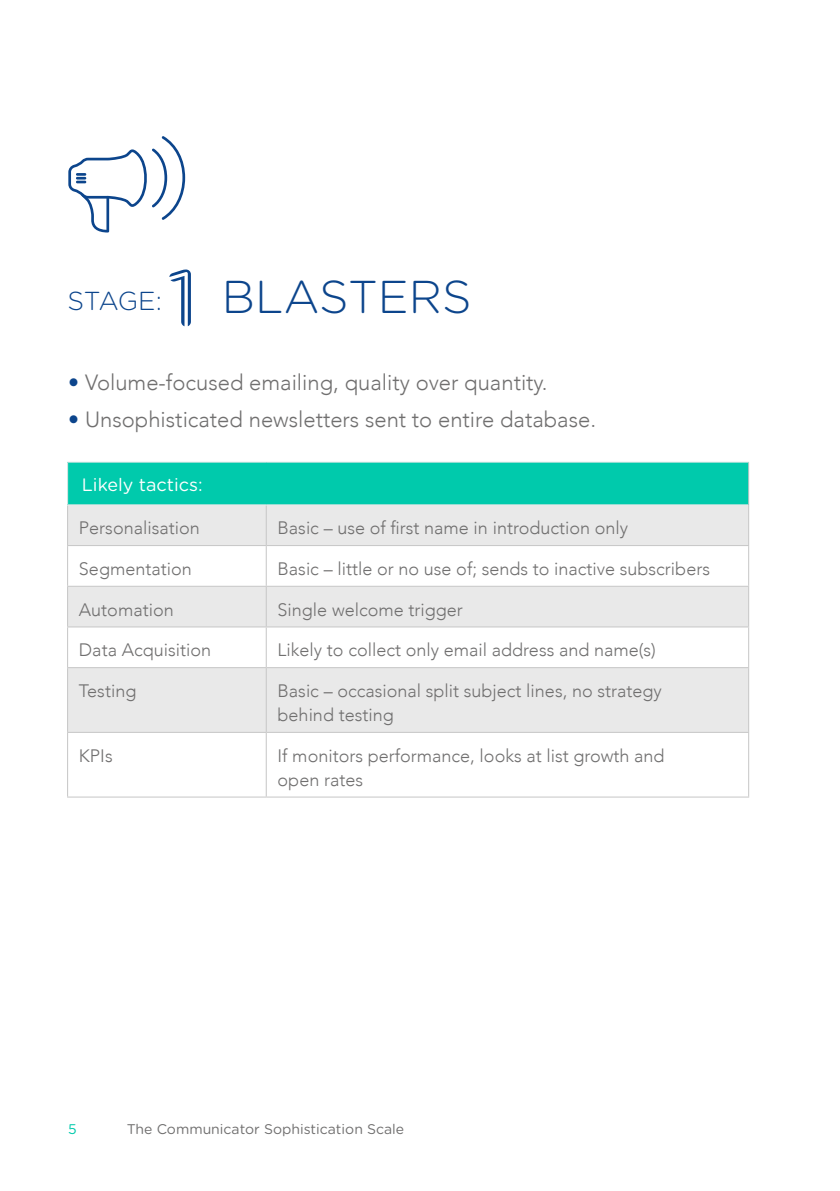
<style>
.page{position:relative;width:840px;height:1191px;background:#fff}
.page>*{position:absolute;margin:0;border:0;box-sizing:border-box;transform-origin:0 0}
.t1{font:300 46px "Gotham Rounded";color:#0c458c}
.t2{font:300 26px "Gotham Rounded";letter-spacing:-.025em;color:#0c458c}
.t3{font:300 22px "Avenir";color:#706f6f}
.t4{font:300 18px/24px "Avenir";color:#706f6f}
.t5{font:18px "Gotham Rounded";color:#fff}
.t6{font:14px "Gotham Rounded";color:#706f6f}
.t7{font:14px "Gotham Rounded";color:#00caac}
.s1{color:#0c458c}
</style>
<div class="page">
<div style="left:68px;top:462px;width:680px;height:43px;background:#00caac"></div>
<svg style="left:68px;top:505px;width:679px;height:227px;fill:#e9e9e9"></svg>
<hr style="left:67px;top:505px;width:1px;height:40px;background:#c6c6c6">
<hr style="left:265px;top:505px;width:1px;height:40px;background:#c6c6c6">
<hr style="left:747px;top:505px;width:1px;height:40px;background:#c6c6c6">
<hr style="left:67px;top:545px;width:199px;height:1px;background:#c6c6c6">
<hr style="left:67px;top:546px;width:1px;height:40px;background:#c6c6c6">
<hr style="left:266px;top:545px;width:482px;height:1px;background:#c6c6c6">
<hr style="left:265px;top:546px;width:1px;height:40px;background:#c6c6c6">
<hr style="left:747px;top:546px;width:1px;height:40px;background:#c6c6c6">
<hr style="left:67px;top:586px;width:199px;height:1px;background:#c6c6c6">
<hr style="left:67px;top:587px;width:1px;height:39px;background:#c6c6c6">
<hr style="left:266px;top:586px;width:482px;height:1px;background:#c6c6c6">
<hr style="left:265px;top:587px;width:1px;height:39px;background:#c6c6c6">
<hr style="left:747px;top:587px;width:1px;height:39px;background:#c6c6c6">
<hr style="left:67px;top:626px;width:199px;height:1px;background:#c6c6c6">
<hr style="left:67px;top:627px;width:1px;height:40px;background:#c6c6c6">
<hr style="left:266px;top:626px;width:482px;height:1px;background:#c6c6c6">
<hr style="left:265px;top:627px;width:1px;height:40px;background:#c6c6c6">
<hr style="left:747px;top:627px;width:1px;height:40px;background:#c6c6c6">
<hr style="left:67px;top:667px;width:199px;height:1px;background:#c6c6c6">
<hr style="left:67px;top:668px;width:1px;height:64px;background:#c6c6c6">
<hr style="left:266px;top:667px;width:482px;height:1px;background:#c6c6c6">
<hr style="left:265px;top:668px;width:1px;height:64px;background:#c6c6c6">
<hr style="left:747px;top:668px;width:1px;height:64px;background:#c6c6c6">
<hr style="left:67px;top:732px;width:199px;height:1px;background:#c6c6c6">
<hr style="left:67px;top:733px;width:1px;height:63px;background:#c6c6c6">
<hr style="left:266px;top:732px;width:482px;height:1px;background:#c6c6c6">
<hr style="left:265px;top:733px;width:1px;height:63px;background:#c6c6c6">
<hr style="left:747px;top:733px;width:1px;height:63px;background:#c6c6c6">
<hr style="left:67px;top:796px;width:199px;height:1px;background:#c6c6c6">
<hr style="left:266px;top:796px;width:482px;height:1px;background:#c6c6c6">
<hr style="left:67px;top:461px;width:199px;height:1px;background:#e9e9e9">
<hr style="left:67px;top:462px;width:1px;height:42px;background:#e9e9e9">
<hr style="left:266px;top:461px;width:482px;height:1px;background:#e9e9e9">
<hr style="left:67px;top:504px;width:199px;height:1px;background:#e9e9e9">
<hr style="left:266px;top:504px;width:481px;height:1px;background:#e9e9e9">
<hr style="left:747px;top:462px;width:1px;height:43px;background:#c6c6c6">
<svg style="left:68px;top:136px;width:117px;height:96px"></svg>
<svg style="left:169px;top:269px;width:22px;height:57px"></svg>
<h2 class="t2" style="left:68px;top:283px;width:96px">STAGE:</h2>
<h1 class="t1" style="left:222px;top:266px;width:251px">BLASTERS</h1>
<p class="t3" style="left:68px;top:369px;width:480px"><span class="s1">•</span> Volume-focused emailing, quality over quantity.</p>
<p class="t3" style="left:68px;top:407px;width:529px"><span class="s1">•</span> Unsophisticated newsletters sent to entire database.</p>
<p class="t5" style="left:82px;top:472px;width:122px">Likely tactics:</p>
<p class="t4" style="left:79px;top:516px;width:122px">Personalisation</p>
<p class="t4" style="left:277px;top:516px;width:352px">Basic – use of first name in introduction only</p>
<p class="t4" style="left:79px;top:557px;width:114px">Segmentation</p>
<p class="t4" style="left:277px;top:557px;width:433px">Basic – little or no use of; sends to inactive subscribers</p>
<p class="t4" style="left:79px;top:597px;width:96px">Automation</p>
<p class="t4" style="left:277px;top:597px;width:187px">Single welcome trigger</p>
<p class="t4" style="left:79px;top:638px;width:134px">Data Acquisition</p>
<p class="t4" style="left:277px;top:638px;width:379px">Likely to collect only email address and name(s)</p>
<p class="t4" style="left:79px;top:679px;width:59px">Testing</p>
<p class="t4" style="left:277px;top:679px;width:385px">Basic – occasional split subject lines, no strategy behind testing</p>
<p class="t4" style="left:79px;top:743px;width:35px">KPIs</p>
<p class="t4" style="left:277px;top:743px;width:388px">If monitors performance, looks at list growth and open rates</p>
<p class="t7" style="left:68px;top:1119px;width:10px">5</p>
<p class="t6" style="left:127px;top:1119px;width:279px">The Communicator Sophistication Scale</p>
</div>
